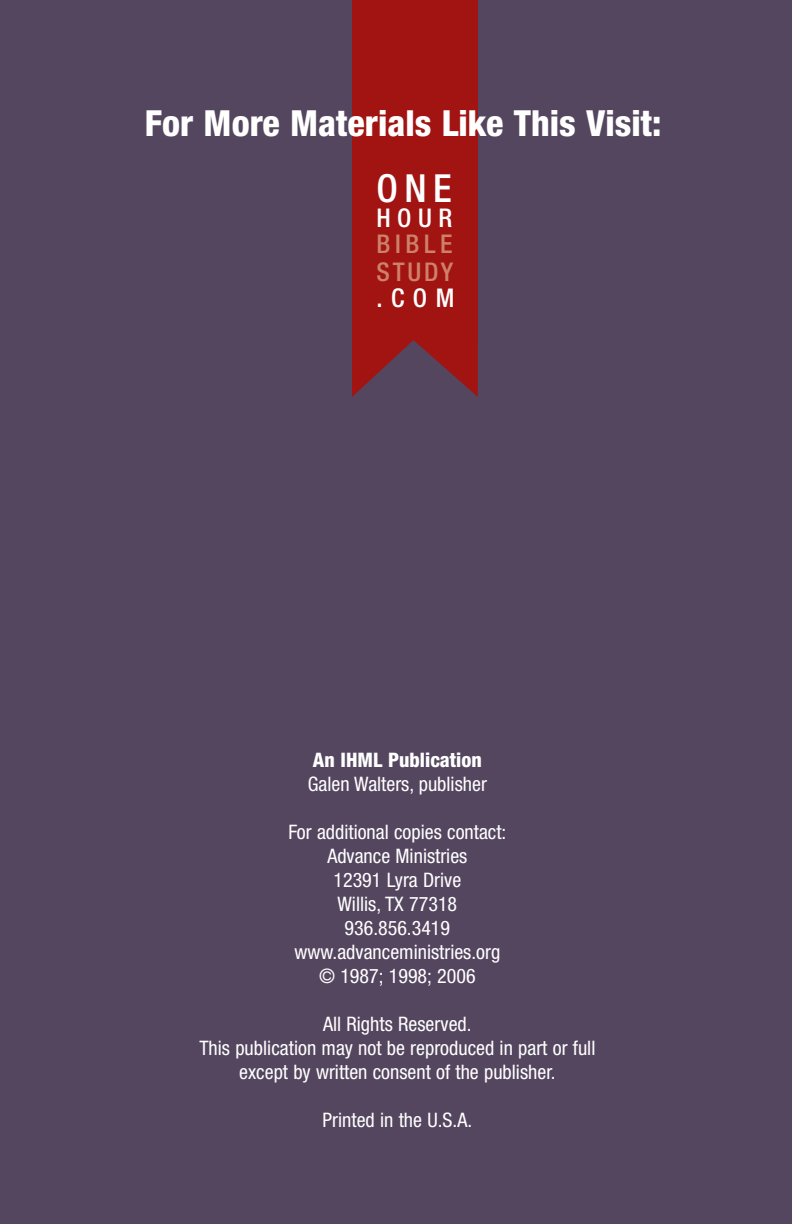
<style>
.page{position:relative;width:792px;height:1224px;background:#54465f}
.page>*{position:absolute;margin:0;border:0;box-sizing:border-box;transform-origin:0 0}
.t1{font:500 condensed 38.8px "Helvetica Neue";color:#fff}
.t2{font:800 condensed 36px "Helvetica Neue";color:#fff}
.t3{font:500 condensed 25.8px/28px "Helvetica Neue";letter-spacing:.145em;color:#ce8169}
.t4{font:500 condensed 25.8px "Helvetica Neue";letter-spacing:.25em;color:#fff}
.t5{font:condensed 20px/24px "Helvetica Neue";color:#fff;text-align:center}
.t6{font:800 condensed 20px "Helvetica Neue";color:#fff}
</style>
<div class="page">
<div style="left:352px;top:0;width:126px;height:340px;background:#a11412"></div>
<svg style="left:352px;top:340px;width:126px;height:57px"></svg>
<h2 class="t2" style="left:145px;top:110px;width:518px">For More Materials Like This Visit:</h2>
<h1 class="t1" style="left:376px;top:174px;width:77px">ONE</h1>
<p class="t4" style="left:376px;top:209px;width:77px">HOUR</p>
<p class="t3" style="left:376px;top:232px;width:78px">BIBLE<br>STUDY</p>
<p class="t4" style="left:376px;top:289px;width:79px">.COM</p>
<p class="t6" style="left:313px;top:753px;width:170px">An IHML Publication</p>
<p class="t5" style="left:308px;top:774px;width:181px">Galen Walters, publisher</p>
<p class="t5" style="left:288px;top:822px;width:219px">For additional copies contact:<br>Advance Ministries<br>12391 Lyra Drive<br>Willis, TX 77318<br>936.856.3419 www.advanceministries.org © 1987; 1998; 2006</p>
<p class="t5" style="left:199px;top:1014px;width:398px">All Rights Reserved.<br>This publication may not be reproduced in part or full except by written consent of the publisher.</p>
<p class="t5" style="left:323px;top:1110px;width:151px">Printed in the U.S.A.</p>
</div>
